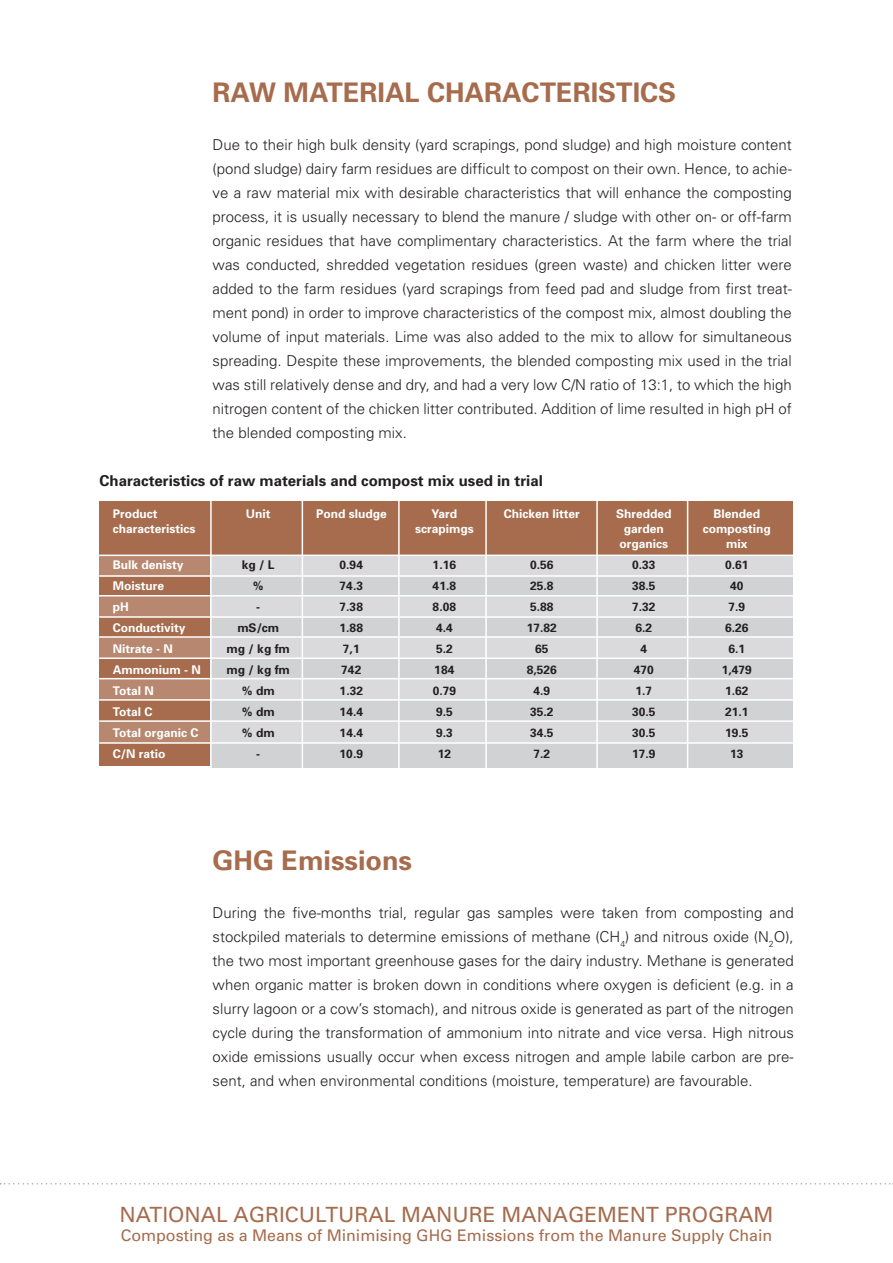
<style>
.page{position:relative;width:893px;height:1263px;background:#fff}
.page>*{position:absolute;margin:0;border:0;box-sizing:border-box;transform-origin:0 0}
.t1{font:700 27px "Univers";color:#a66c4d}
.t2{font:21px "Univers";color:#a66c4d}
.t3{font:15.9px "Univers";color:#a66c4d}
.t4{font:300 15px/24px "Univers";color:#231f20;text-align:justify}
.t5{font:700 15px "Univers";color:#231f20}
.t6{font:700 12px "Univers";color:#231f20}
.t7{font:700 12px "Univers";color:#fff}
</style>
<div class="page">
<svg style="left:0;top:1183px;width:893px;height:1px"></svg>
<div style="left:100px;top:501px;width:693px;height:55px;background:#a66c4d"></div>
<div style="left:100px;top:555px;width:120px;height:211px;background:#a66c4d"></div>
<div style="left:210px;top:556px;width:583px;height:211px;background:#d1d2d4"></div>
<svg style="left:99px;top:556px;width:694px;height:19px;fill:#dadadc"></svg>
<svg style="left:99px;top:596px;width:693px;height:20px;fill:#dadadc"></svg>
<svg style="left:99px;top:638px;width:590px;height:19px;fill:#dadadc"></svg>
<svg style="left:99px;top:679px;width:694px;height:20px;fill:#dadadc"></svg>
<svg style="left:99px;top:722px;width:590px;height:20px;fill:#dadadc"></svg>
<hr style="left:99px;top:555px;width:697px;height:1px;background:#fff">
<hr style="left:210px;top:500px;width:2px;height:270px;background:#fff">
<hr style="left:302px;top:500px;width:1px;height:270px;background:#fff">
<hr style="left:398px;top:500px;width:2px;height:270px;background:#fff">
<hr style="left:485px;top:500px;width:2px;height:270px;background:#fff">
<hr style="left:687px;top:500px;width:1px;height:270px;background:#fff">
<hr style="left:596px;top:500px;width:2px;height:270px;background:#fff">
<hr style="left:99px;top:595px;width:697px;height:1px;background:#fff">
<hr style="left:99px;top:636px;width:695px;height:2px;background:#fff">
<hr style="left:99px;top:678px;width:695px;height:1px;background:#fff">
<hr style="left:99px;top:720px;width:695px;height:2px;background:#fff">
<hr style="left:99px;top:742px;width:695px;height:2px;background:#fff">
<hr style="left:99px;top:699px;width:695px;height:2px;background:#fff">
<hr style="left:99px;top:657px;width:695px;height:2px;background:#fff">
<hr style="left:99px;top:616px;width:695px;height:2px;background:#fff">
<hr style="left:99px;top:575px;width:697px;height:2px;background:#fff">
<p class="t1" style="left:213px;top:76px;width:465px">RAW MATERIAL CHARACTERISTICS</p>
<p class="t4" style="left:213px;top:132px;width:581px">Due to their high bulk density (yard scrapings, pond sludge) and high moisture content (pond sludge) dairy farm residues are difficult to compost on their own. Hence, to achie&shy;ve a raw material mix with desirable characteristics that will enhance the composting process, it is usually necessary to blend the manure / sludge with other on- or off-farm organic residues that have complimentary characteristics. At the farm where the trial was conducted, shredded vegetation residues (green waste) and chicken litter were added to the farm residues (yard scrapings from feed pad and sludge from first treat&shy;ment pond) in order to improve characteristics of the compost mix, almost doubling the volume of input materials. Lime was also added to the mix to allow for simultaneous spreading. Despite these improvements, the blended composting mix used in the trial was still relatively dense and dry, and had a very low C/N ratio of 13:1, to which the high nitrogen content of the chicken litter contributed. Addition of lime resulted in high pH of the blended composting mix.</p>
<p class="t5" style="left:99px;top:472px;width:445px">Characteristics of raw materials and compost mix used in trial</p>
<p class="t7" style="left:113px;top:507px;width:46px">Product</p>
<p class="t7" style="left:246px;top:507px;width:26px">Unit</p>
<p class="t7" style="left:316px;top:507px;width:72px">Pond sludge</p>
<p class="t7" style="left:432px;top:507px;width:27px">Yard</p>
<p class="t7" style="left:504px;top:507px;width:78px">Chicken litter</p>
<p class="t7" style="left:616px;top:507px;width:57px">Shredded</p>
<p class="t7" style="left:713px;top:507px;width:48px">Blended</p>
<p class="t7" style="left:113px;top:522px;width:84px">characteristics</p>
<p class="t7" style="left:415px;top:522px;width:60px">scrapimgs</p>
<p class="t7" style="left:624px;top:522px;width:42px">garden</p>
<p class="t7" style="left:703px;top:522px;width:69px">composting</p>
<p class="t7" style="left:619px;top:537px;width:50px">organics</p>
<p class="t7" style="left:726px;top:537px;width:23px">mix</p>
<p class="t7" style="left:113px;top:558px;width:72px">Bulk denisty</p>
<p class="t6" style="left:242px;top:558px;width:34px">kg / L</p>
<p class="t6" style="left:340px;top:558px;width:25px">0.94</p>
<p class="t6" style="left:433px;top:558px;width:25px">1.16</p>
<p class="t6" style="left:530px;top:558px;width:25px">0.56</p>
<p class="t6" style="left:632px;top:558px;width:25px">0.33</p>
<p class="t6" style="left:725px;top:558px;width:25px">0.61</p>
<p class="t7" style="left:113px;top:579px;width:53px">Moisture</p>
<p class="t6" style="left:253px;top:579px;width:12px">%</p>
<p class="t6" style="left:340px;top:579px;width:25px">74.3</p>
<p class="t6" style="left:433px;top:579px;width:25px">41.8</p>
<p class="t6" style="left:530px;top:579px;width:25px">25.8</p>
<p class="t6" style="left:632px;top:579px;width:25px">38.5</p>
<p class="t6" style="left:730px;top:579px;width:15px">40</p>
<p class="t7" style="left:113px;top:600px;width:17px">pH</p>
<p class="t6" style="left:256px;top:600px;width:5px">-</p>
<p class="t6" style="left:340px;top:600px;width:25px">7.38</p>
<p class="t6" style="left:433px;top:600px;width:25px">8.08</p>
<p class="t6" style="left:530px;top:600px;width:25px">5.88</p>
<p class="t6" style="left:632px;top:600px;width:25px">7.32</p>
<p class="t6" style="left:728px;top:600px;width:18px">7.9</p>
<p class="t7" style="left:113px;top:621px;width:74px">Conductivity</p>
<p class="t6" style="left:237px;top:621px;width:43px">mS/cm</p>
<p class="t6" style="left:340px;top:621px;width:25px">1.88</p>
<p class="t6" style="left:436px;top:621px;width:18px">4.4</p>
<p class="t6" style="left:527px;top:621px;width:32px">17.82</p>
<p class="t6" style="left:635px;top:621px;width:18px">6.2</p>
<p class="t6" style="left:725px;top:621px;width:25px">6.26</p>
<p class="t7" style="left:113px;top:642px;width:62px">Nitrate - N</p>
<p class="t6" style="left:227px;top:642px;width:65px">mg / kg fm</p>
<p class="t6" style="left:343px;top:642px;width:18px">7,1</p>
<p class="t6" style="left:436px;top:642px;width:18px">5.2</p>
<p class="t6" style="left:535px;top:642px;width:15px">65</p>
<p class="t6" style="left:640px;top:642px;width:8px">4</p>
<p class="t6" style="left:728px;top:642px;width:18px">6.1</p>
<p class="t7" style="left:113px;top:663px;width:89px">Ammonium - N</p>
<p class="t6" style="left:227px;top:663px;width:65px">mg / kg fm</p>
<p class="t6" style="left:341px;top:663px;width:22px">742</p>
<p class="t6" style="left:434px;top:663px;width:22px">184</p>
<p class="t6" style="left:527px;top:663px;width:32px">8,526</p>
<p class="t6" style="left:634px;top:663px;width:22px">470</p>
<p class="t6" style="left:722px;top:663px;width:32px">1,479</p>
<p class="t7" style="left:113px;top:684px;width:42px">Total N</p>
<p class="t6" style="left:242px;top:684px;width:34px">% dm</p>
<p class="t6" style="left:340px;top:684px;width:25px">1.32</p>
<p class="t6" style="left:433px;top:684px;width:25px">0.79</p>
<p class="t6" style="left:533px;top:684px;width:18px">4.9</p>
<p class="t6" style="left:635px;top:684px;width:18px">1.7</p>
<p class="t6" style="left:725px;top:684px;width:25px">1.62</p>
<p class="t7" style="left:113px;top:705px;width:41px">Total C</p>
<p class="t6" style="left:242px;top:705px;width:34px">% dm</p>
<p class="t6" style="left:340px;top:705px;width:25px">14.4</p>
<p class="t6" style="left:436px;top:705px;width:18px">9.5</p>
<p class="t6" style="left:530px;top:705px;width:25px">35.2</p>
<p class="t6" style="left:632px;top:705px;width:25px">30.5</p>
<p class="t6" style="left:725px;top:705px;width:25px">21.1</p>
<p class="t7" style="left:113px;top:726px;width:87px">Total organic C</p>
<p class="t6" style="left:242px;top:726px;width:34px">% dm</p>
<p class="t6" style="left:340px;top:726px;width:25px">14.4</p>
<p class="t6" style="left:436px;top:726px;width:18px">9.3</p>
<p class="t6" style="left:530px;top:726px;width:25px">34.5</p>
<p class="t6" style="left:632px;top:726px;width:25px">30.5</p>
<p class="t6" style="left:725px;top:726px;width:25px">19.5</p>
<p class="t7" style="left:113px;top:747px;width:54px">C/N ratio</p>
<p class="t6" style="left:256px;top:747px;width:5px">-</p>
<p class="t6" style="left:340px;top:747px;width:25px">10.9</p>
<p class="t6" style="left:438px;top:747px;width:15px">12</p>
<p class="t6" style="left:533px;top:747px;width:18px">7.2</p>
<p class="t6" style="left:632px;top:747px;width:25px">17.9</p>
<p class="t6" style="left:730px;top:747px;width:15px">13</p>
<p class="t1" style="left:213px;top:844px;width:201px">GHG Emissions</p>
<p class="t4" style="left:213px;top:900px;width:583px">During the five-months trial, regular gas samples were taken from composting and stockpiled materials to determine emissions of methane (CH<sub>4</sub>) and nitrous oxide (N<sub>2</sub>O), the two most important greenhouse gases for the dairy industry. Methane is generated when organic matter is broken down in conditions where oxygen is deficient (e.g. in a slurry lagoon or a cow’s stomach), and nitrous oxide is generated as part of the nitrogen cycle during the transformation of ammonium into nitrate and vice versa. High nitrous oxide emissions usually occur when excess nitrogen and ample labile carbon are pre&shy;sent, and when environmental conditions (moisture, temperature) are favourable.</p>
<p class="t2" style="left:120px;top:1202px;width:655px">NATIONAL AGRICULTURAL MANURE MANAGEMENT PROGRAM</p>
<p class="t3" style="left:121px;top:1226px;width:653px">Composting as a Means of Minimising GHG Emissions from the Manure Supply Chain</p>
</div>
